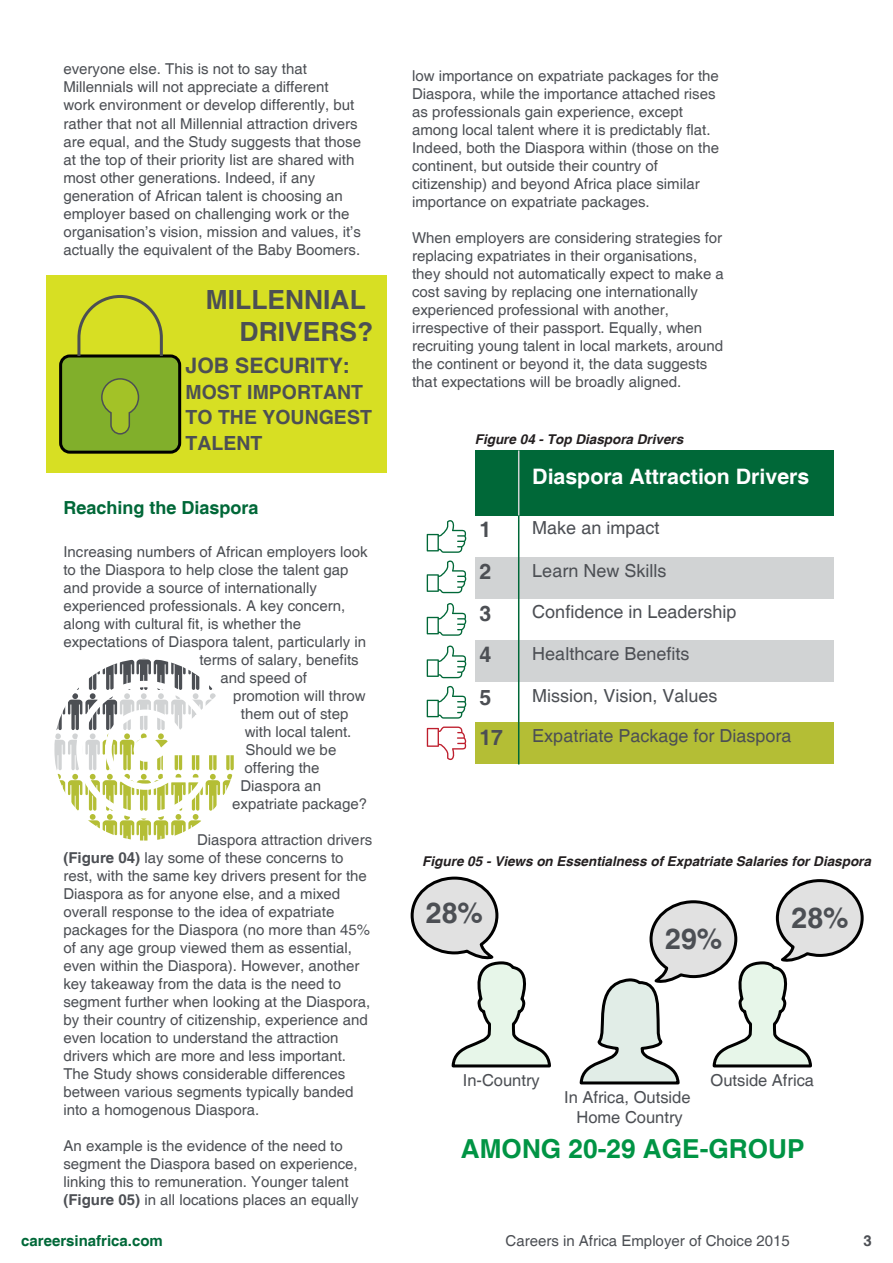
<style>
.page{position:relative;width:893px;height:1263px;background:#fff}
.page>*{position:absolute;margin:0;border:0;box-sizing:border-box;transform-origin:0 0}
.t1{font:700 28.5px "Helvetica";color:#4c4f54}
.t2{font:700 26.4px/31.7px "Helvetica";color:#4c4f54;text-align:right}
.t3{font:700 26.25px "Helvetica";color:#009444}
.t4{font:700 21.3px "Helvetica";color:#fff}
.t5{font:700 21.3px/42px "Helvetica";color:#4c4f54;text-align:justify}
.t6{font:700 19.5px/25.5px "Helvetica";color:#4c4f54}
.t7{font:18px "Helvetica";color:#4c4f54}
.t8{font:700 18px "Helvetica";color:#006838}
.t9{font:16.5px/19.8px "Helvetica";color:#4c4f54;text-align:center}
.t10{font:15px/18px "Helvetica";color:#4c4f54}
.t11{font:700 15px "Helvetica";color:#006838}
.t12{font:700 15px "Helvetica";color:#4c4f54}
.t13{font:italic 700 13.5px "Helvetica";color:#231f20}
.s1{font-weight:700}
</style>
<div class="page">
<div style="left:46px;top:276px;width:341px;height:197px;background:#d7df23"></div>
<svg style="left:54px;top:659px;width:180px;height:181px"></svg>
<div style="left:475px;top:450px;width:44px;height:66px;background:#006838"></div>
<div style="left:519px;top:450px;width:314px;height:66px;background:#006838"></div>
<div style="left:475px;top:557px;width:44px;height:42px;background:#d1d3d4"></div>
<div style="left:519px;top:557px;width:314px;height:42px;background:#d1d3d4"></div>
<div style="left:475px;top:640px;width:44px;height:41px;background:#d1d3d4"></div>
<div style="left:519px;top:640px;width:314px;height:41px;background:#d1d3d4"></div>
<hr style="left:518px;top:450px;width:1px;height:66px;background:#d1d3d4">
<div style="left:475px;top:722px;width:44px;height:42px;background:#b4be35"></div>
<div style="left:519px;top:722px;width:314px;height:42px;background:#b4be35"></div>
<hr style="left:518px;top:516px;width:1px;height:248px;background:#006838">
<div style="left:61px;top:356px;width:119px;height:96px;background:#81af2b;border-radius:9px"></div>
<svg style="left:101px;top:378px;width:39px;height:57px"></svg>
<div style="left:59px;top:354px;width:122px;height:100px;border:3px solid #000;border-radius:9px"></div>
<svg style="left:76px;top:295px;width:88px;height:63px"></svg>
<svg style="left:579px;top:879px;width:285px;height:206px"></svg>
<svg style="left:410px;top:876px;width:141px;height:192px"></svg>
<svg style="left:427px;top:685px;width:39px;height:34px"></svg>
<svg style="left:427px;top:726px;width:39px;height:34px"></svg>
<svg style="left:427px;top:520px;width:39px;height:33px"></svg>
<svg style="left:427px;top:560px;width:39px;height:33px"></svg>
<svg style="left:427px;top:645px;width:39px;height:33px"></svg>
<svg style="left:427px;top:603px;width:39px;height:33px"></svg>
<p class="t10" style="left:63px;top:61px;width:299px">everyone else. This is not to say that Millennials will not appreciate a different work environment or develop differently, but rather that not all Millennial attraction drivers are equal, and the Study suggests that those at the top of their priority list are shared with most other generations. Indeed, if any generation of African talent is choosing an employer based on challenging work or the organisation’s vision, mission and values, it’s actually the equivalent of the Baby Boomers.</p>
<h2 class="t2" style="left:206px;top:285px;width:169px">MILLENNIAL<br>DRIVERS?</h2>
<h3 class="t5" style="left:186px;top:346px;width:166px">JOB SECURITY:</h3>
<h3 class="t6" style="left:186px;top:380px;width:188px">MOST IMPORTANT<br>TO THE YOUNGEST<br>TALENT</h3>
<p class="t8" style="left:63px;top:497px;width:197px">Reaching the Diaspora</p>
<p class="t10" style="left:63px;top:543px;width:306px">Increasing numbers of African employers look</p>
<p class="t10" style="left:63px;top:561px;width:287px">to the Diaspora to help close the talent gap</p>
<p class="t10" style="left:63px;top:579px;width:255px">and provide a source of internationally</p>
<p class="t10" style="left:63px;top:597px;width:283px">experienced professionals. A key concern,</p>
<p class="t10" style="left:63px;top:615px;width:239px">along with cultural fit, is whether the</p>
<p class="t10" style="left:63px;top:633px;width:304px">expectations of Diaspora talent, particularly in</p>
<p class="t10" style="left:199px;top:651px;width:161px">terms of salary, benefits</p>
<p class="t10" style="left:220px;top:669px;width:88px">and speed of</p>
<p class="t10" style="left:233px;top:687px;width:134px">promotion will throw</p>
<p class="t10" style="left:241px;top:705px;width:109px">them out of step</p>
<p class="t10" style="left:245px;top:723px;width:108px">with local talent.</p>
<p class="t10" style="left:245px;top:741px;width:92px">Should we be</p>
<p class="t10" style="left:245px;top:759px;width:77px">offering the</p>
<p class="t10" style="left:240px;top:777px;width:82px">Diaspora an</p>
<p class="t10" style="left:232px;top:795px;width:137px">expatriate package?</p>
<p class="t10" style="left:63px;top:831px;width:310px;text-indent:134px">Diaspora attraction drivers <span class="s1">(Figure 04)</span> lay some of these concerns to rest, with the same key drivers present for the Diaspora as for anyone else, and a mixed overall response to the idea of expatriate packages for the Diaspora (no more than 45% of any age group viewed them as essential, even within the Diaspora). However, another key takeaway from the data is the need to segment further when looking at the Diaspora, by their country of citizenship, experience and even location to understand the attraction drivers which are more and less important.<br>The Study shows considerable differences between various segments typically banded into a homogenous Diaspora.</p>
<p class="t10" style="left:63px;top:1137px;width:297px">An example is the evidence of the need to segment the Diaspora based on experience, linking this to remuneration. Younger talent <span class="s1">(Figure 05)</span> in all locations places an equally</p>
<p class="t10" style="left:412px;top:68px;width:308px">low importance on expatriate packages for the Diaspora, while the importance attached rises as professionals gain experience, except among local talent where it is predictably flat.<br>Indeed, both the Diaspora within (those on the continent, but outside their country of citizenship) and beyond Africa place similar importance on expatriate packages.</p>
<p class="t10" style="left:412px;top:230px;width:313px">When employers are considering strategies for replacing expatriates in their organisations, they should not automatically expect to make a cost saving by replacing one internationally experienced professional with another, irrespective of their passport. Equally, when recruiting young talent in local markets, around the continent or beyond it, the data suggests that expectations will be broadly aligned.</p>
<p class="t13" style="left:475px;top:431px;width:210px">Figure 04 - Top Diaspora Drivers</p>
<h3 class="t4" style="left:532px;top:463px;width:278px">Diaspora Attraction Drivers</h3>
<h3 class="t5" style="left:479px;top:509px;width:13px">1<br>2<br>3<br>4<br>5</h3>
<p class="t7" style="left:532px;top:517px;width:129px">Make an impact</p>
<p class="t7" style="left:532px;top:560px;width:136px">Learn New Skills</p>
<p class="t7" style="left:532px;top:601px;width:206px">Confidence in Leadership</p>
<p class="t7" style="left:532px;top:643px;width:159px">Healthcare Benefits</p>
<p class="t7" style="left:532px;top:685px;width:187px">Mission, Vision, Values</p>
<h3 class="t5" style="left:479px;top:717px;width:25px">17</h3>
<p class="t7" style="left:532px;top:725px;width:261px">Expatriate Package for Diaspora</p>
<p class="t13" style="left:422px;top:853px;width:450px">Figure 05 - Views on Essentialness of Expatriate Salaries for Diaspora</p>
<h1 class="t1" style="left:791px;top:900px;width:59px">28%</h1>
<h1 class="t1" style="left:426px;top:895px;width:59px">28%</h1>
<h1 class="t1" style="left:665px;top:921px;width:59px">29%</h1>
<p class="t9" style="left:463px;top:1071px;width:79px">In-Country</p>
<p class="t9" style="left:564px;top:1088px;width:128px">In Africa, Outside<br>Home Country</p>
<p class="t9" style="left:710px;top:1071px;width:105px">Outside Africa</p>
<h3 class="t3" style="left:461px;top:1132px;width:345px">AMONG 20-29 AGE-GROUP</h3>
<p class="t11" style="left:21px;top:1231px;width:143px">careersinafrica.com</p>
<p class="t10" style="left:506px;top:1232px;width:286px">Careers in Africa Employer of Choice 2015</p>
<p class="t12" style="left:863px;top:1231px;width:10px">3</p>
</div>
